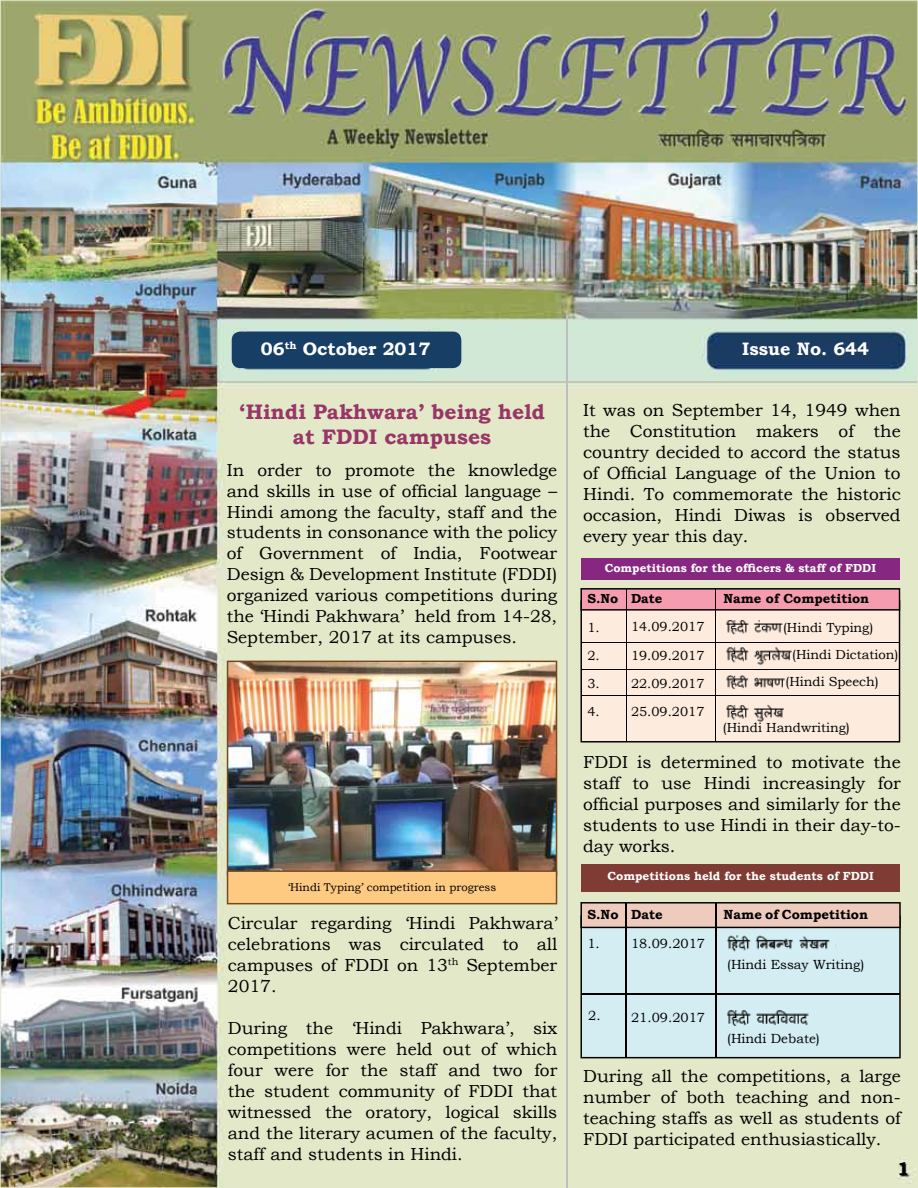
<style>
.page{position:relative;width:918px;height:1188px;background:#fff}
.page>*{position:absolute;margin:0;border:0;box-sizing:border-box;transform-origin:0 0}
.t1{font:700 21px/25.2px "Bookman Old Style";color:#983667;text-align:center}
.t2{font:700 18.45px "Bookman Old Style";color:#000}
.t3{font:700 18px "Bookman Old Style";color:#fff}
.t4{font:17.4px/20.9px "Bookman Old Style";color:#000;text-align:justify}
.t5{font:13.2px/28px "Bookman Old Style";color:#000;text-align:justify}
.t6{font:700 13.2px "Bookman Old Style";color:#000}
.t7{font:700 11.7px "Bookman Old Style";color:#fff}
.t8{font:11.25px "Bookman Old Style";color:#000}
.s1{font-size:13.5px}
</style>
<div class="page">
<img style="left:0;top:0;width:918px;height:1188px">
<div style="left:232px;top:332px;width:229px;height:36px;background:#173e65;border-radius:9px"></div>
<hr style="left:567px;top:315px;width:1px;height:873px;background:#bcbec0">
<img style="left:227px;top:661px;width:330px;height:209px">
<svg style="left:227px;top:870px;width:330px;height:34px;background:#f1bd78"></svg>
<div style="left:580px;top:611px;width:320px;height:132px;background:#fdecde"></div>
<div style="left:581px;top:559px;width:319px;height:21px;background:#862781"></div>
<svg style="left:580px;top:588px;width:320px;height:23px;background:#d38799"></svg>
<hr style="left:626px;top:589px;width:1px;height:153px;background:#000">
<hr style="left:716px;top:589px;width:1px;height:153px;background:#000">
<hr style="left:581px;top:642px;width:319px;height:1px;background:#000">
<hr style="left:581px;top:669px;width:319px;height:1px;background:#000">
<hr style="left:581px;top:696px;width:319px;height:1px;background:#000">
<img style="left:722px;top:620px;width:61px;height:15px">
<img style="left:722px;top:647px;width:70px;height:18px">
<img style="left:722px;top:673px;width:63px;height:19px">
<img style="left:722px;top:704px;width:64px;height:18px">
<div style="left:580px;top:928px;width:321px;height:130px;background:#d3edf3"></div>
<div style="left:581px;top:865px;width:319px;height:27px;background:#7e3c35"></div>
<svg style="left:580px;top:902px;width:321px;height:26px;background:#d2b3a7"></svg>
<hr style="left:625px;top:904px;width:2px;height:154px;background:#000">
<hr style="left:715px;top:903px;width:2px;height:154px;background:#000">
<hr style="left:581px;top:994px;width:319px;height:1px;background:#000">
<img style="left:723px;top:934px;width:113px;height:20px">
<img style="left:724px;top:1009px;width:88px;height:17px">
<p class="t3" style="left:261px;top:336px;width:171px">06<sup>th</sup> october 2017</p>
<p class="t3" style="left:742px;top:336px;width:128px">Issue No. 644</p>
<p class="t1" style="left:239px;top:399px;width:307px">‘Hindi Pakhwara’ being held at FDDI campuses</p>
<p class="t4" style="left:227px;top:460px;width:332px">In order to promote the knowledge and skills in use of official language – Hindi among the faculty, staff and the students in consonance with the policy of Government of India, Footwear Design &amp; Development Institute (FDDI) organized various competitions during the ‘Hindi Pakhwara’ held from 14-28, September, 2017 at its campuses.</p>
<p class="t8" style="left:288px;top:880px;width:210px">‘Hindi Typing’ competition in progress</p>
<p class="t4" style="left:228px;top:913px;width:331px">Circular regarding ‘Hindi Pakhwara’ celebrations was circulated to all campuses of FDDI on 13<sup>th</sup> September 2017.</p>
<p class="t4" style="left:228px;top:1018px;width:331px">During the ‘Hindi Pakhwara’, six competitions were held out of which four were for the staff and two for the student community of FDDI that witnessed the oratory, logical skills and the literary acumen of the faculty, staff and students in Hindi.</p>
<p class="t4" style="left:583px;top:400px;width:319px">It was on September 14, 1949 when the Constitution makers of the country decided to accord the status of Official Language of the Union to Hindi. To commemorate the historic occasion, Hindi Diwas is observed every year this day.</p>
<p class="t7" style="left:605px;top:560px;width:273px">Competitions for the officers &amp; staff of FDDI</p>
<p class="t6" style="left:587px;top:589px;width:32px">S.No</p>
<p class="t5" style="left:587px;top:613px;width:14px">1.<br>2.<br>3.<br>4.</p>
<p class="t6" style="left:723px;top:589px;width:147px">Name of Competition</p>
<p class="t6" style="left:631px;top:589px;width:33px">Date</p>
<p class="t5" style="left:631px;top:613px;width:75px">14.09.2017<br>19.09.2017<br>22.09.2017<br>25.09.2017</p>
<p class="t5" style="left:792px;top:613px;width:108px;text-indent:-9px">(Hindi Typing) (Hindi Dictation)</p>
<p class="t5" style="left:785px;top:668px;width:95px">(Hindi Speech)</p>
<p class="t5" style="left:723px;top:713px;width:128px">(Hindi Handwriting<span class="s1">)</span></p>
<p class="t4" style="left:583px;top:752px;width:319px">FDDI is determined to motivate the staff to use Hindi increasingly for official purposes and similarly for the students to use Hindi in their day-to&shy;day works.</p>
<p class="t7" style="left:607px;top:867px;width:268px">Competitions held for the students of FDDI</p>
<p class="t6" style="left:587px;top:905px;width:33px">S.No</p>
<p class="t5" style="left:587px;top:929px;width:14px">1.</p>
<p class="t6" style="left:724px;top:905px;width:146px">Name of Competition</p>
<p class="t6" style="left:631px;top:905px;width:33px">Date</p>
<p class="t5" style="left:631px;top:929px;width:76px">18.09.2017</p>
<p class="t5" style="left:588px;top:1002px;width:14px">2.</p>
<p class="t5" style="left:631px;top:1003px;width:76px">21.09.2017</p>
<p class="t5" style="left:727px;top:951px;width:139px">(Hindi Essay Writing)</p>
<p class="t5" style="left:727px;top:1024px;width:94px">(Hindi Debate)</p>
<p class="t4" style="left:583px;top:1066px;width:319px">During all the competitions, a large number of both teaching and non&shy;teaching staffs as well as students of FDDI participated enthusiastically.</p>
<p class="t2" style="left:897px;top:1156px;width:14px">1</p>
</div>
